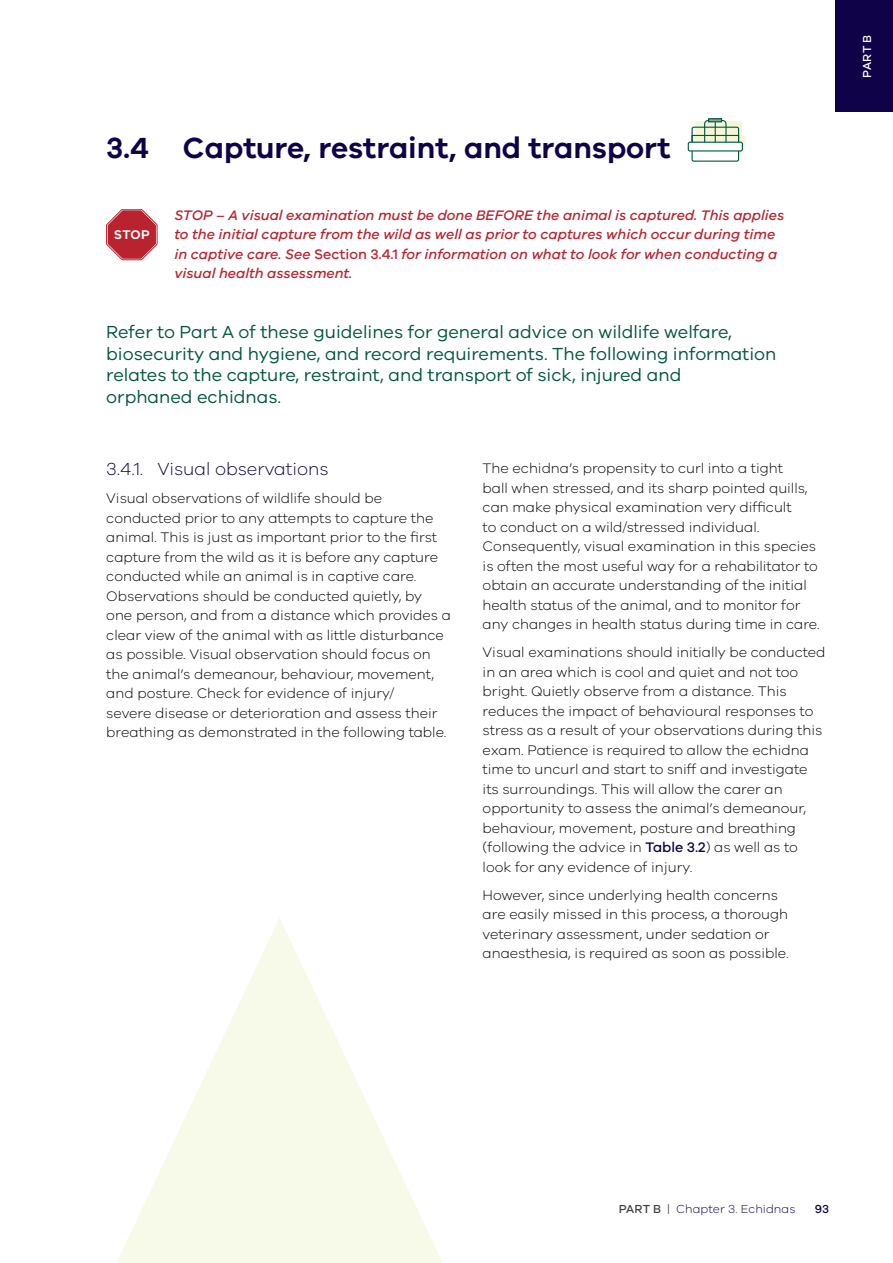
<style>
.page{position:relative;width:893px;height:1263px;background:#fff}
.page>*{position:absolute;margin:0;border:0;box-sizing:border-box;transform-origin:0 0}
.t1{font:600 30px "VIC";color:#100249}
.t2{font:18px/21.6px "VIC";color:#005641}
.t3{font:300 18px "VIC";color:#100249}
.t4{font:300 14.25px/19.5px "VIC";color:#000}
.t5{font:italic 500 14.25px/19.5px "VIC";color:#b8232f}
.t6{font:600 13.05px "VIC";color:#fff}
.t7{font:300 12px "VIC";color:#100249}
.t8{font:500 12px "VIC";color:#fff}
.t9{font:500 12px "VIC";color:#100249}
.s1{font-style:normal}
.s2{font-weight:500;color:#100249}
.s3{font-weight:500;color:#414042}
</style>
<div class="page">
<div style="left:691px;top:127px;width:48px;height:35px;border:1px solid #005641;border-radius:2px"></div>
<div style="left:688px;top:142px;width:54px;height:9px;background:#fff;border-radius:2px"></div>
<div style="left:688px;top:142px;width:55px;height:9px;border:1px solid #005641;border-radius:2px"></div>
<svg style="left:692px;top:119px;width:54px;height:36px"></svg>
<div style="left:708px;top:118px;width:14px;height:4px;border:1px solid #005641"></div>
<svg style="left:117px;top:918px;width:326px;height:345px;fill:#f9fbef"></svg>
<svg style="left:106px;top:209px;width:51px;height:51px"></svg>
<div style="left:836px;top:0;width:57px;height:111px;background:#100249"></div>
<h1 class="t1" style="left:106px;top:129px;width:566px">3.4 Capture, restraint, and transport</h1>
<p class="t6" style="left:114px;top:227px;width:37px">STOP</p>
<p class="t5" style="left:174px;top:205px;width:611px">STOP – A visual examination must be done BEFORE the animal is captured. This applies to the initial capture from the wild as well as prior to captures which occur during time in captive care. See <span class="s1">Section 3.4.1</span> for information on what to look for when conducting a visual health assessment.</p>
<p class="t2" style="left:106px;top:321px;width:672px">Refer to Part A of these guidelines for general advice on wildlife welfare, biosecurity and hygiene, and record requirements. The following information relates to the capture, restraint, and transport of sick, injured and<br>orphaned echidnas.</p>
<p class="t3" style="left:106px;top:459px;width:224px">3.4.1. Visual observations</p>
<p class="t4" style="left:106px;top:488px;width:346px">Visual observations of wildlife should be conducted prior to any attempts to capture the animal. This is just as important prior to the first capture from the wild as it is before any capture conducted while an animal is in captive care.<br>Observations should be conducted quietly, by one person, and from a distance which provides a clear view of the animal with as little disturbance as possible. Visual observation should focus on the animal’s demeanour, behaviour, movement, and posture. Check for evidence of injury/<br>severe disease or deterioration and assess their breathing as demonstrated in the following table.</p>
<p class="t4" style="left:483px;top:458px;width:339px">The echidna’s propensity to curl into a tight<br>ball when stressed, and its sharp pointed quills, can make physical examination very difficult<br>to conduct on a wild/stressed individual.<br>Consequently, visual examination in this species is often the most useful way for a rehabilitator to obtain an accurate understanding of the initial health status of the animal, and to monitor for any changes in health status during time in care.</p>
<p class="t4" style="left:483px;top:642px;width:344px">Visual examinations should initially be conducted in an area which is cool and quiet and not too bright. Quietly observe from a distance. This reduces the impact of behavioural responses to stress as a result of your observations during this exam. Patience is required to allow the echidna time to uncurl and start to sniff and investigate its surroundings. This will allow the carer an opportunity to assess the animal’s demeanour, behaviour, movement, posture and breathing (following the advice in <span class="s2">Table 3.2</span>) as well as to look for any evidence of injury.</p>
<p class="t4" style="left:483px;top:885px;width:308px">However, since underlying health concerns are easily missed in this process, a thorough veterinary assessment, under sedation or anaesthesia, is required as soon as possible.</p>
<p class="t8" style="left:860px;top:78px;width:44px;rotate:-90deg">PART B</p>
<p class="t7" style="left:619px;top:1201px;width:178px"><span class="s3">PART B</span> | Chapter 3. Echidnas</p>
<p class="t9" style="left:815px;top:1201px;width:16px">93</p>
</div>
